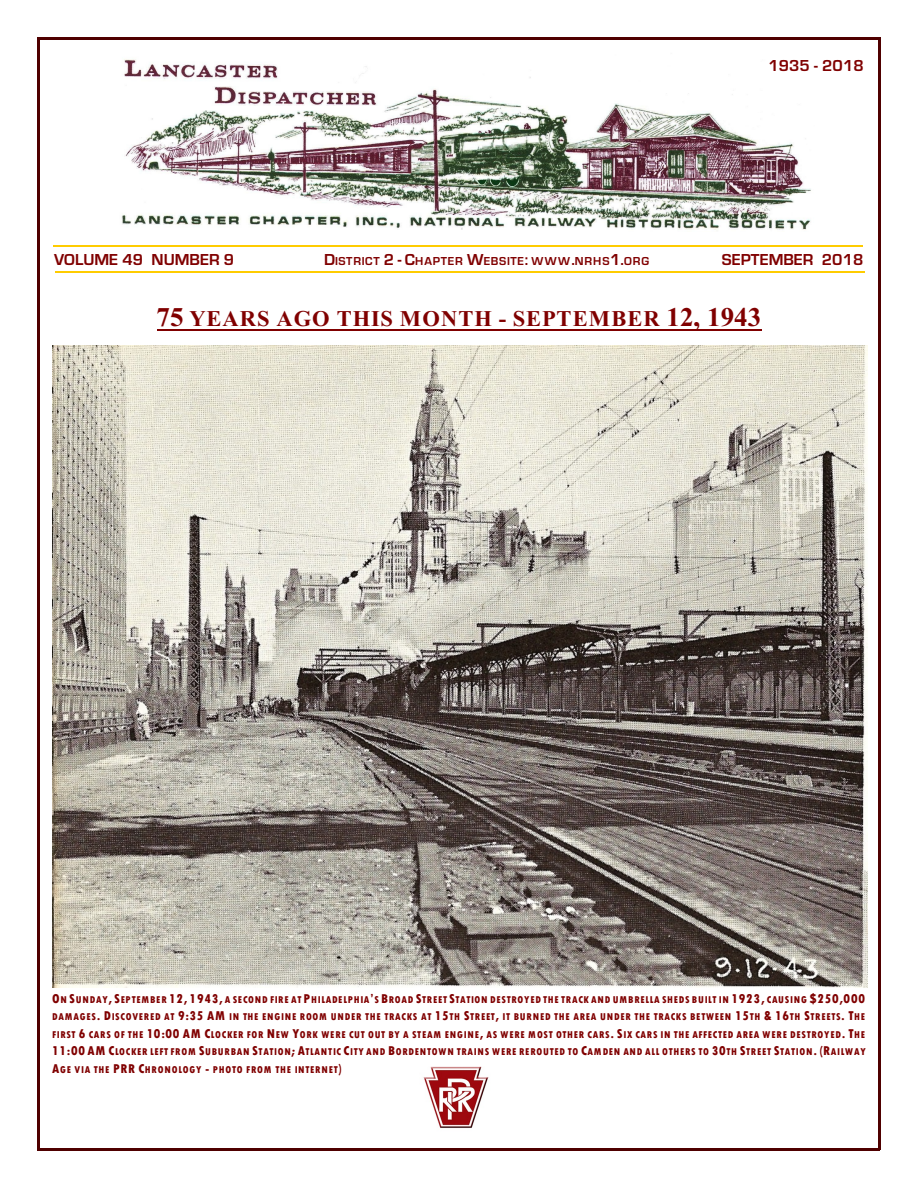
<style>
.page{position:relative;width:918px;height:1188px;background:#fff}
.page>*{position:absolute;margin:0;border:0;box-sizing:border-box;transform-origin:0 0}
.t1{font:700 22.5px "Times New Roman";letter-spacing:.045em;color:#800000}
.t2{font:700 16.5px "Eurostile";color:#800000}
.t3{font:700 12px "Eurostile";letter-spacing:.07em;color:#800000}
.t4{font:800 condensed 10.5px/17.4px "Tw Cen";letter-spacing:.07em;color:#800000;text-align:justify}
.s1{font-size:16.5px}
.s2{font-size:27px}
.s3{font-size:13.5px}
</style>
<div class="page">
<hr style="left:38px;top:38px;width:2px;height:1112px;background:#4f0000">
<hr style="left:878px;top:38px;width:2px;height:1112px;background:#4f0000">
<hr style="left:38px;top:38px;width:842px;height:2px;background:#4f0000">
<hr style="left:38px;top:1148px;width:842px;height:2px;background:#4f0000">
<img style="left:121px;top:59px;width:690px;height:171px">
<hr style="left:157px;top:329px;width:605px;height:1px;background:#800000">
<hr style="left:53px;top:246px;width:810px;height:1px;background:#fc0">
<hr style="left:55px;top:272px;width:810px;height:1px;background:#fc0">
<img style="left:52px;top:345px;width:816px;height:642px">
<img style="left:423px;top:1066px;width:66px;height:62px">
<h2 class="t2" style="left:768px;top:60px;width:97px">1935 - 2018</h2>
<h2 class="t2" style="left:54px;top:254px;width:182px">VOLUME 49 NUMBER 9</h2>
<p class="t3" style="left:324px;top:257px;width:327px"><span class="s1">D</span>ISTRICT <span class="s1">2 - C</span>HAPTER <span class="s1">W</span>EBSITE<span class="s1">:</span> WWW<span class="s1">.</span>NRHS<span class="s1">1.</span>ORG</p>
<h2 class="t2" style="left:722px;top:254px;width:143px">SEPTEMBER 2018</h2>
<h1 class="t1" style="left:157px;top:311px;width:606px"><span class="s2">75</span> YEARS AGO THIS MONTH - SEPTEMBER <span class="s2">12, 1943</span></h1>
<p class="t4" style="left:52px;top:992px;width:815px"><span class="s3">O</span>N <span class="s3">S</span>UNDAY<span class="s3">,S</span>EPTEMBER <span class="s3">12,1943,</span> A SECOND FIRE AT <span class="s3">P</span>HILADELPHIA<span class="s3">’</span>S <span class="s3">B</span>ROAD <span class="s3">S</span>TREET <span class="s3">S</span>TATION DESTROYED THE TRACK AND UMBRELLA SHEDS BUILT IN <span class="s3">1923,</span> CAUSING <span class="s3">$250,000<br></span>DAMAGES<span class="s3">. D</span>ISCOVERED AT <span class="s3">9:35 AM</span> IN THE ENGINE ROOM UNDER THE TRACKS AT <span class="s3">15</span>TH <span class="s3">S</span>TREET<span class="s3">,</span> IT BURNED THE AREA UNDER THE TRACKS BETWEEN <span class="s3">15</span>TH <span class="s3">&amp; 16</span>TH <span class="s3">S</span>TREETS<span class="s3">. T</span>HE FIRST <span class="s3">6</span> CARS OF THE <span class="s3">10:00 AM C</span>LOCKER FOR <span class="s3">N</span>EW <span class="s3">Y</span>ORK WERE CUT OUT BY A STEAM ENGINE<span class="s3">,</span> AS WERE MOST OTHER CARS<span class="s3">. S</span>IX CARS IN THE AFFECTED AREA WERE DESTROYED<span class="s3">. T</span>HE <span class="s3">11:00 AM C</span>LOCKER LEFT FROM <span class="s3">S</span>UBURBAN <span class="s3">S</span>TATION<span class="s3">;A</span>TLANTIC <span class="s3">C</span>ITY AND <span class="s3">B</span>ORDENTOWN TRAINS WERE REROUTED TO <span class="s3">C</span>AMDEN AND ALL OTHERS TO <span class="s3">30</span>TH <span class="s3">S</span>TREET <span class="s3">S</span>TATION<span class="s3">.(R</span>AILWAY <span class="s3">A</span>GE VIA THE <span class="s3">PRR C</span>HRONOLOGY <span class="s3">-</span> PHOTO FROM THE INTERNET<span class="s3">)</span></p>
</div>
